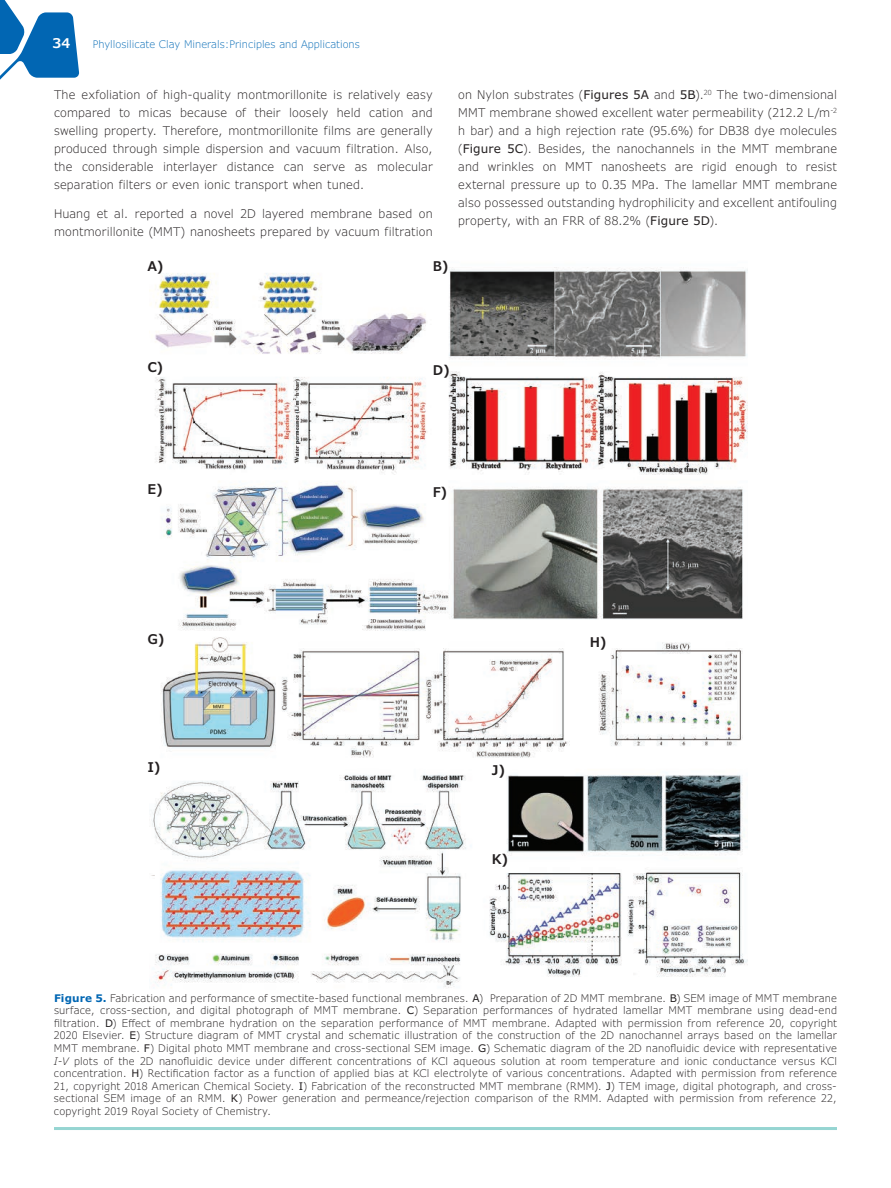
<style>
.page{position:relative;width:891px;height:1188px;background:#fff}
.page>*{position:absolute;margin:0;border:0;box-sizing:border-box;transform-origin:0 0}
.t1{font:18px "Verdana Pro";letter-spacing:-.02em;color:#231f20}
.t2{font:600 13.5px "Verdana Pro";color:#231f20}
.t3{font:600 13.5px "Verdana Pro";color:#fff}
.t4{font:300 12px/18px "Verdana Pro";letter-spacing:.015em;color:#231f20;text-align:justify}
.t5{font:300 10.5px/12.6px "Verdana Pro";letter-spacing:.015em;color:#231f20;text-align:justify}
.t6{font:300 10.5px "Verdana Pro";color:#0c6fb8}
.s1{font-weight:400}
.s2{font-weight:700;color:#0166b3}
.s3{font-style:italic}
</style>
<div class="page">
<svg style="left:0;top:0;width:79px;height:80px"></svg>
<hr style="left:54px;top:1127px;width:783px;height:3px;background:#96d5d2">
<img style="left:151px;top:267px;width:597px;height:721px">
<p class="t3" style="left:53px;top:35px;width:19px">34</p>
<p class="t6" style="left:93px;top:38px;width:269px">Phyllosilicate Clay Minerals:Principles and Applications</p>
<p class="t4" style="left:54px;top:86px;width:380px">The exfoliation of high-quality montmorillonite is relatively easy compared to micas because of their loosely held cation and swelling property. Therefore, montmorillonite films are generally produced through simple dispersion and vacuum filtration. Also, the considerable interlayer distance can serve as molecular separation filters or even ionic transport when tuned.</p>
<p class="t4" style="left:54px;top:204px;width:380px">Huang et al. reported a novel 2D layered membrane based on montmorillonite (MMT) nanosheets prepared by vacuum filtration</p>
<p class="t2" style="left:147px;top:257px;width:17px">A)</p>
<p class="t2" style="left:433px;top:257px;width:17px">B)</p>
<p class="t4" style="left:458px;top:86px;width:380px">on Nylon substrates (<span class="s1">Figures 5A</span> and <span class="s1">5B</span>).<sup>20</sup> The two-dimensional MMT membrane showed excellent water permeability (212.2 L/m<sup>-2 </sup>h bar) and a high rejection rate (95.6%) for DB38 dye molecules (<span class="s1">Figure 5C</span>). Besides, the nanochannels in the MMT membrane and wrinkles on MMT nanosheets are rigid enough to resist external pressure up to 0.35 MPa. The lamellar MMT membrane also possessed outstanding hydrophilicity and excellent antifouling property, with an FRR of 88.2% (<span class="s1">Figure 5D</span>).</p>
<p class="t2" style="left:147px;top:358px;width:17px">C)</p>
<p class="t2" style="left:433px;top:361px;width:18px">D)</p>
<p class="t2" style="left:147px;top:481px;width:17px">E)</p>
<p class="t2" style="left:433px;top:484px;width:16px">F)</p>
<p class="t2" style="left:147px;top:630px;width:18px">G)</p>
<p class="t2" style="left:590px;top:633px;width:18px">H)</p>
<p class="t2" style="left:147px;top:759px;width:14px">I)</p>
<p class="t2" style="left:492px;top:762px;width:15px">J)</p>
<p class="t2" style="left:492px;top:850px;width:18px">K)</p>
<p class="t5" style="left:54px;top:992px;width:785px"><span class="s2">Figure 5.</span> Fabrication and performance of smectite-based functional membranes. <span class="s1">A</span>) Preparation of 2D MMT membrane. <span class="s1">B</span>) SEM image of MMT membrane surface, cross-section, and digital photograph of MMT membrane. <span class="s1">C</span>) Separation performances of hydrated lamellar MMT membrane using dead-end filtration. <span class="s1">D</span>) Effect of membrane hydration on the separation performance of MMT membrane. Adapted with permission from reference 20, copyright 2020 Elsevier. <span class="s1">E</span>) Structure diagram of MMT crystal and schematic illustration of the construction of the 2D nanochannel arrays based on the lamellar MMT membrane. <span class="s1">F</span>) Digital photo MMT membrane and cross-sectional SEM image. <span class="s1">G</span>) Schematic diagram of the 2D nanofluidic device with representative <span class="s3">I-V</span> plots of the 2D nanofluidic device under different concentrations of KCl aqueous solution at room temperature and ionic conductance versus KCl concentration. <span class="s1">H</span>) Rectification factor as a function of applied bias at KCl electrolyte of various concentrations. Adapted with permission from reference 21, copyright 2018 American Chemical Society. <span class="s1">I</span>) Fabrication of the reconstructed MMT membrane (RMM). <span class="s1">J</span>) TEM image, digital photograph, and cross&shy;sectional SEM image of an RMM. <span class="s1">K</span>) Power generation and permeance/rejection comparison of the RMM. Adapted with permission from reference 22, copyright 2019 Royal Society of Chemistry.</p>
<h1 class="t1" style="left:644px;top:1038px;width:35px">250</h1>
<h1 class="t1" style="left:720px;top:1088px;width:35px">360</h1>
</div>
